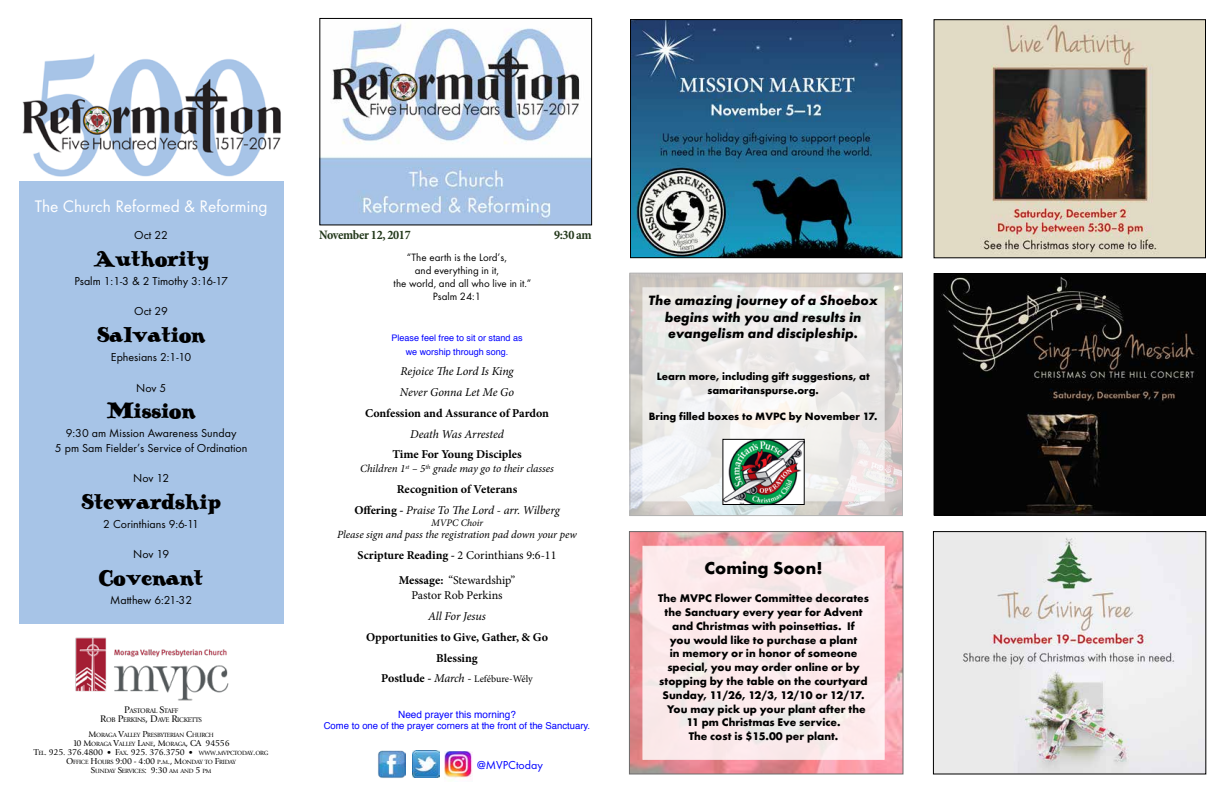
<style>
.page{position:relative;width:1224px;height:792px;background:#fff}
.page>*{position:absolute;margin:0;border:0;box-sizing:border-box;transform-origin:0 0}
.t1{font:21.9px "Antique No 14";color:#000}
.t2{font:800 18px "AYT Function";color:#000}
.t3{font:17.3px "AYT Function";color:#fff}
.t4{font:italic 800 14px/16.8px "AYT Function";color:#000;text-align:center}
.t5{font:700 condensed 13px "Minion Pro";letter-spacing:-.03em;color:#23381b}
.t6{font:12px/14.4px "AYT Function";color:#000;text-align:center}
.t7{font:700 12px/20.7px "Minion Pro";color:#000;text-align:center}
.t8{font:12px/25.8px "Minion Pro";letter-spacing:-.005em;color:#000;text-align:center}
.t9{font:italic 12px/20.7px "Minion Pro";letter-spacing:-.01em;color:#000}
.t10{font:12px "AYT Function";color:#00f}
.t11{font:800 11.5px/13.8px "AYT Function";color:#000;text-align:center}
.t12{font:800 11px/13.2px "AYT Function";color:#000;text-align:center}
.t13{font:italic 11px "Minion Pro";letter-spacing:-.005em;color:#000}
.t14{font:11px "AYT Function";color:#000}
.t15{font:10px "Minion Pro";letter-spacing:-.005em;color:#000}
.t16{font:10px "Helvetica";color:#00f}
.t17{font:italic 10px "Minion Pro";color:#000}
.t18{font:9.5px "Helvetica";color:#00f}
.t19{font:9px "Giovanni";letter-spacing:-.025em;color:#000}
.t20{font:9px/14px "Helvetica";color:#00f;text-align:center}
.t21{font:7px/9px "Giovanni";letter-spacing:-.035em;color:#000;text-align:center}
.t22{font:6.3px/9px "Giovanni";letter-spacing:-.035em;color:#000;text-align:center}
.s1{font-size:10px}
.s2{font-size:9px}
.s3{font-size:6.3px}
.s4{font-size:8px}
.s5{font-weight:400;font-style:italic}
.s6{font-weight:700}
.s7{font-weight:700;font-size:12px}
.s8{font-style:italic;font-size:12px}
</style>
<div class="page">
<img style="left:75px;top:637px;width:154px;height:64px">
<img style="left:321px;top:23px;width:269px;height:200px">
<div style="left:319px;top:18px;width:273px;height:207px;border:1px solid #000"></div>
<img style="left:378px;top:750px;width:28px;height:28px">
<img style="left:412px;top:751px;width:27px;height:27px">
<img style="left:445px;top:751px;width:28px;height:28px">
<img style="left:19px;top:54px;width:265px;height:128px">
<div style="left:19px;top:182px;width:265px;height:442px;background:#a7c4e7"></div>
<img style="left:936px;top:275px;width:268px;height:239px">
<div style="left:934px;top:273px;width:272px;height:243px;border:1px solid #000"></div>
<img style="left:936px;top:21px;width:268px;height:235px">
<div style="left:934px;top:19px;width:272px;height:239px;border:1px solid #000"></div>
<img style="left:935px;top:533px;width:269px;height:239px">
<div style="left:933px;top:531px;width:273px;height:243px;border:1px solid #000"></div>
<img style="left:632px;top:21px;width:268px;height:235px">
<div style="left:630px;top:19px;width:272px;height:239px;border:1px solid #000"></div>
<img style="left:631px;top:275px;width:270px;height:239px">
<img style="left:631px;top:533px;width:271px;height:239px">
<div style="left:642px;top:546px;width:243px;height:214px;background:linear-gradient(to bottom,#fdebed,#f9eaeb);border:1px solid #fff"></div>
<svg style="left:642px;top:287px;width:243px;height:214px;fill:#edebe9"></svg>
<img style="left:725px;top:441px;width:77px;height:62px">
<div style="left:723px;top:439px;width:81px;height:66px;border:1px solid #000"></div>
<h3 class="t3" style="left:35px;top:196px;width:234px">The Church Reformed &amp; Reforming</h3>
<p class="t6" style="left:134px;top:228px;width:35px">Oct 22</p>
<h1 class="t1" style="left:93px;top:246px;width:117px">Authority</h1>
<p class="t6" style="left:74px;top:274px;width:155px">Psalm 1:1-3 &amp; 2 Timothy 3:16-17</p>
<p class="t6" style="left:134px;top:304px;width:35px">Oct 29</p>
<h1 class="t1" style="left:97px;top:322px;width:110px">Salvation</h1>
<p class="t6" style="left:111px;top:349px;width:82px">Ephesians 2:1-10</p>
<p class="t6" style="left:136px;top:381px;width:32px">Nov 5</p>
<h1 class="t1" style="left:107px;top:399px;width:90px">Mission</h1>
<p class="t6" style="left:55px;top:426px;width:194px">9:30 am Mission Awareness Sunday<br>5 pm Sam Fielder’s Service of Ordination</p>
<p class="t6" style="left:133px;top:471px;width:37px">Nov 12</p>
<h1 class="t1" style="left:81px;top:489px;width:141px">Stewardship</h1>
<p class="t6" style="left:103px;top:516px;width:97px">2 Corinthians 9:6-11</p>
<p class="t6" style="left:133px;top:547px;width:38px">Nov 19</p>
<h1 class="t1" style="left:99px;top:565px;width:105px">Covenant</h1>
<p class="t6" style="left:110px;top:592px;width:84px">Matthew 6:21-32</p>
<p class="t21" style="left:100px;top:707px;width:103px"><span class="s1">P</span>ASTORAL <span class="s1">S</span>TAFF<br><span class="s1">R</span>OB <span class="s1">P</span>ERKINS<span class="s1">, D</span>AVE <span class="s1">R</span>ICKETTS</p>
<p class="t22" style="left:73px;top:731px;width:158px"><span class="s2">M</span>ORAGA <span class="s2">V</span>ALLEY <span class="s2">P</span>RESBYTERIAN <span class="s2">C</span>HURCH<br><span class="s2">10 M</span>ORAGA <span class="s2">V</span>ALLEY <span class="s2">L</span>ANE<span class="s2">, M</span>ORAGA<span class="s2">, CA 94556</span></p>
<p class="t19" style="left:34px;top:747px;width:236px">T<span class="s3">EL</span>. 925. 376.4800 <span class="s4">•</span> F<span class="s3">AX</span>. 925. 376.3750 <span class="s4">•</span> <span class="s3">WWW</span>.<span class="s3">MVPCTODAY</span>.<span class="s3">ORG</span></p>
<p class="t22" style="left:91px;top:758px;width:147px;text-align:left;text-indent:-25px"><span class="s2">O</span>FFICE <span class="s2">H</span>OURS <span class="s2">9:00 - 4:00</span> P<span class="s2">.</span>M<span class="s2">., M</span>ONDAY TO <span class="s2">F</span>RIDAY<br><span class="s2">S</span>UNDAY <span class="s2">S</span>ERVICES<span class="s2">: 9:30</span> AM AND <span class="s2">5</span> PM</p>
<p class="t5" style="left:319px;top:226px;width:93px">November 12, 2017</p>
<p class="t5" style="left:554px;top:226px;width:39px">9:30 am</p>
<p class="t14" style="left:407px;top:251px;width:101px">“The earth is the Lord’s,</p>
<p class="t14" style="left:415px;top:264px;width:86px">and everything in it,</p>
<p class="t14" style="left:394px;top:277px;width:139px">the world, and all who live in it.”</p>
<p class="t14" style="left:433px;top:290px;width:50px">Psalm 24:1</p>
<p class="t20" style="left:392px;top:331px;width:133px">Please feel free to sit or stand as we worship through song.</p>
<p class="t9" style="left:400px;top:361px;width:116px">Rejoice The Lord Is King<br>Never Gonna Let Me Go</p>
<p class="t7" style="left:365px;top:403px;width:186px">Confession and Assurance of Pardon</p>
<p class="t9" style="left:410px;top:423px;width:95px">Death Was Arrested</p>
<p class="t7" style="left:392px;top:444px;width:131px">Time For Young Disciples</p>
<p class="t13" style="left:360px;top:461px;width:195px">Children 1<sup>st</sup> – 5<sup>th</sup> grade may go to their classes</p>
<p class="t7" style="left:354px;top:479px;width:207px">Recognition of Veterans<br>Offering - <span class="s5">Praise To The Lord - arr. Wilberg</span></p>
<p class="t17" style="left:431px;top:516px;width:53px">MVPC Choir</p>
<p class="t13" style="left:337px;top:527px;width:241px">Please sign and pass the registration pad down your pew</p>
<p class="t8" style="left:358px;top:542px;width:200px"><span class="s6">Scripture Reading -</span> 2 Corinthians 9:6-11<br><span class="s6">Message:</span> “Stewardship”</p>
<p class="t8" style="left:411px;top:583px;width:93px">Pastor Rob Perkins</p>
<p class="t9" style="left:428px;top:606px;width:59px">All For Jesus</p>
<p class="t7" style="left:366px;top:627px;width:184px">Opportunities to Give, Gather, &amp; Go<br>Blessing</p>
<p class="t15" style="left:381px;top:672px;width:153px"><span class="s7">Postlude -</span> <span class="s8">March -</span> Lefébure-Wély</p>
<p class="t16" style="left:398px;top:707px;width:119px">Need prayer this morning?</p>
<p class="t18" style="left:324px;top:718px;width:268px">Come to one of the prayer corners at the front of the Sanctuary.</p>
<p class="t10" style="left:477px;top:758px;width:67px">@MVPCtoday</p>
<p class="t4" style="left:649px;top:292px;width:231px">The amazing journey of a Shoebox begins with you and results in evangelism and discipleship.</p>
<p class="t12" style="left:657px;top:370px;width:214px">Learn more, including gift suggestions, at samaritanspurse.org.</p>
<p class="t12" style="left:649px;top:410px;width:230px">Bring filled boxes to MVPC by November 17.</p>
<h2 class="t2" style="left:705px;top:557px;width:119px">Coming Soon!</h2>
<p class="t11" style="left:658px;top:591px;width:212px">The MVPC Flower Committee decorates the Sanctuary every year for Advent and Christmas with poinsettias. If<br>you would like to purchase a plant<br>in memory or in honor of someone special, you may order online or by stopping by the table on the courtyard Sunday, 11/26, 12/3, 12/10 or 12/17.<br>You may pick up your plant after the 11 pm Christmas Eve service.<br>The cost is $15.00 per plant.</p>
</div>
